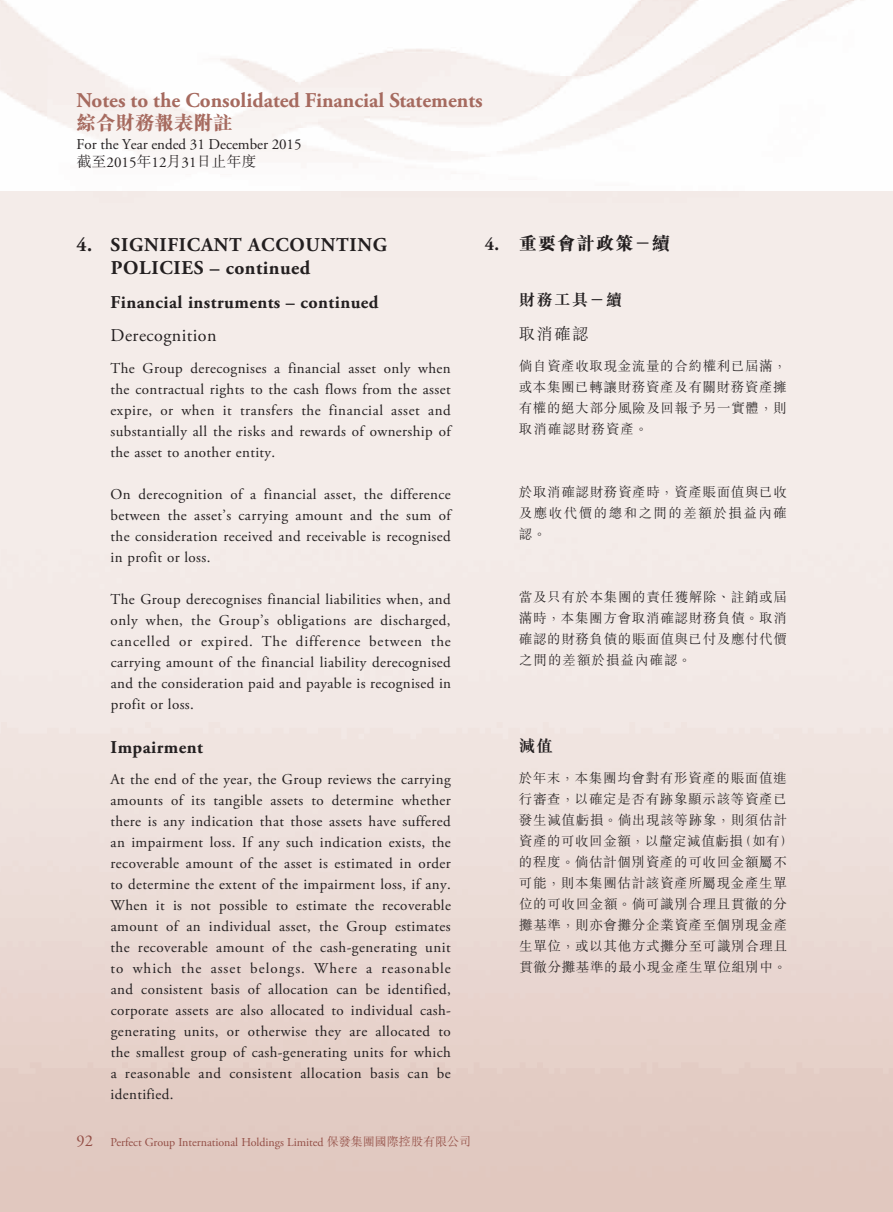
<style>
.page{position:relative;width:893px;height:1212px;background:#fff}
.page>*{position:absolute;margin:0;border:0;box-sizing:border-box;transform-origin:0 0}
.t1{font:700 21px "Adobe Garamond Pro";color:#a66a5f}
.t2{font:700 19.5px/22.5px "Adobe Garamond Pro";letter-spacing:.04em;color:#231f20}
.t3{font:800 19.5px "M Sung HK";color:#a66a5f}
.t4{font:700 18px "Adobe Garamond Pro";letter-spacing:.025em;color:#231f20}
.t5{font:18px "Adobe Garamond Pro";letter-spacing:.025em;color:#231f20}
.t6{font:800 18px "M Sung HK";letter-spacing:.075em;color:#231f20}
.t7{font:700 16.5px "M Sung HK";letter-spacing:.075em;color:#231f20}
.t8{font:300 16.5px "M Sung HK";color:#231f20}
.t9{font:15px/21px "Adobe Garamond Pro";letter-spacing:.025em;color:#231f20;text-align:justify}
.t10{font:15px "Adobe Garamond Pro";letter-spacing:-.005em;color:#231f20}
.t11{font:300 15px "M Sung HK";color:#231f20}
.t12{font:300 13.5px/21px "M Sung HK";letter-spacing:.05em;color:#231f20;text-align:justify}
.t13{font:12px "Adobe Garamond Pro";letter-spacing:-.005em;color:#934e45}
.s1{font-family:"Adobe Garamond Pro";font-weight:400}
.s2{font-size:16.5px}
.s3{font-family:"M Sung HK";font-weight:300}
.s4{font-family:"Adobe Garamond Pro";font-weight:700}
</style>
<div class="page">
<div style="left:0;top:191px;width:893px;height:1021px;background:linear-gradient(to bottom,#f9f5f4,#e4cdc6)"></div>
<h1 class="t1" style="left:77px;top:88px;width:408px">Notes to the Consolidated Financial Statements</h1>
<h2 class="t3" style="left:77px;top:109px;width:158px">綜合財務報表附註</h2>
<p class="t10" style="left:77px;top:136px;width:226px">For the Year ended 31 December 2015</p>
<p class="t11" style="left:77px;top:151px;width:182px">截至<span class="s1">2015</span>年<span class="s1">12</span>月<span class="s1">31</span>日止年度</p>
<h2 class="t2" style="left:111px;top:234px;width:278px;text-indent:-34px">4. SIGNIFICANT ACCOUNTING<br>POLICIES – continued</h2>
<p class="t4" style="left:111px;top:292px;width:270px">Financial instruments – continued</p>
<p class="t5" style="left:111px;top:325px;width:108px">Derecognition</p>
<p class="t9" style="left:110px;top:358px;width:342px">The Group derecognises a financial asset only when the contractual rights to the cash flows from the asset expire, or when it transfers the financial asset and substantially all the risks and rewards of ownership of the asset to another entity.</p>
<p class="t9" style="left:111px;top:484px;width:342px">On derecognition of a financial asset, the difference between the asset’s carrying amount and the sum of the consideration received and receivable is recognised in profit or loss.</p>
<p class="t9" style="left:111px;top:589px;width:342px">The Group derecognises financial liabilities when, and only when, the Group’s obligations are discharged, cancelled or expired. The difference between the carrying amount of the financial liability derecognised and the consideration paid and payable is recognised in profit or loss.</p>
<p class="t4" style="left:111px;top:737px;width:94px">Impairment</p>
<p class="t9" style="left:110px;top:770px;width:342px">At the end of the year, the Group reviews the carrying amounts of its tangible assets to determine whether there is any indication that those assets have suffered an impairment loss. If any such indication exists, the recoverable amount of the asset is estimated in order to determine the extent of the impairment loss, if any.<br>When it is not possible to estimate the recoverable amount of an individual asset, the Group estimates the recoverable amount of the cash-generating unit to which the asset belongs. Where a reasonable and consistent basis of allocation can be identified, corporate assets are also allocated to individual cash&shy;generating units, or otherwise they are allocated to the smallest group of cash-generating units for which a reasonable and consistent allocation basis can be identified.</p>
<p class="t13" style="left:77px;top:1134px;width:396px"><span class="s2">92</span> Perfect Group International Holdings Limited <span class="s3">保發集團國際控股有限公司</span></p>
<p class="t6" style="left:485px;top:231px;width:187px"><span class="s4">4.</span> 重要會計政策－續</p>
<p class="t7" style="left:519px;top:289px;width:105px">財務工具－續</p>
<p class="t8" style="left:519px;top:322px;width:71px">取消確認</p>
<p class="t12" style="left:519px;top:355px;width:270px">倘自資產收取現金流量的合約權利已屆滿，或本集團已轉讓財務資產及有關財務資產擁有權的絕大部分風險及回報予另一實體，則取消確認財務資產。</p>
<p class="t12" style="left:519px;top:481px;width:269px">於取消確認財務資產時，資產賬面值與已收及應收代價的總和之間的差額於損益內確認。</p>
<p class="t12" style="left:519px;top:586px;width:270px">當及只有於本集團的責任獲解除、註銷或屆滿時，本集團方會取消確認財務負債。取消確認的財務負債的賬面值與已付及應付代價之間的差額於損益內確認。</p>
<p class="t7" style="left:519px;top:734px;width:36px">減值</p>
<p class="t12" style="left:519px;top:767px;width:276px;text-align:left">於年末，本集團均會對有形資產的賬面值進行審查，以確定是否有跡象顯示該等資產已發生減值虧損。倘出現該等跡象，則須估計資產的可收回金額，以釐定減值虧損（如有）的程度。倘估計個別資產的可收回金額屬不可能，則本集團估計該資產所屬現金產生單位的可收回金額。倘可識別合理且貫徹的分攤基準，則亦會攤分企業資產至個別現金產生單位，或以其他方式攤分至可識別合理且貫徹分攤基準的最小現金產生單位組別中。</p>
</div>
